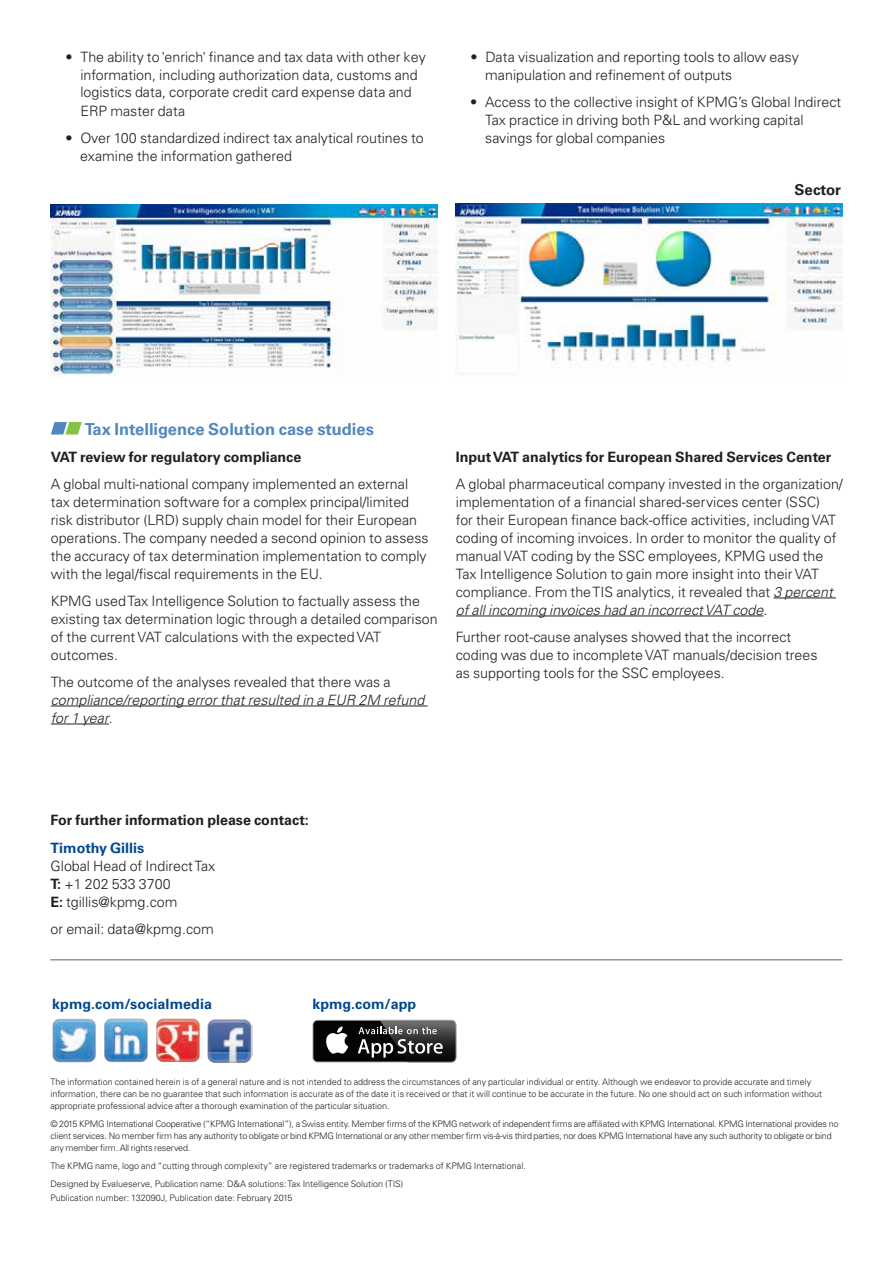
<style>
.page{position:relative;width:893px;height:1263px;background:#fff}
.page>*{position:absolute;margin:0;border:0;box-sizing:border-box;transform-origin:0 0}
.t1{font:700 16.5px "Univers LT Std";color:#5287be}
.t2{font:700 15px "Univers LT Std";color:#231f20}
.t3{font:300 14.25px/18px "Univers LT Std";color:#231f20}
.t4{font:700 14.25px "Univers LT Std";color:#231f20}
.t5{font:italic 300 14.25px/18px "Univers LT Std";color:#231f20}
.t6{font:700 14.25px "Univers LT Std";color:#014790}
.t7{font:700 14.25px "Univers LT Std";letter-spacing:.01em;color:#01478d}
.t8{font:300 9px/12px "Univers LT Std";color:#231f20}
.t9{font:300 9px/12px "Univers LT Std";letter-spacing:-.02em;color:#231f20}
.s1{font-family:"Minion Pro";font-weight:400}
.s2{font-style:normal}
.s3{font-style:italic}
.s4{font-weight:700}
</style>
<div class="page">
<hr style="left:50px;top:959px;width:792px;height:1px;background:#5d6067">
<svg style="left:312px;top:1020px;width:144px;height:42px"></svg>
<div style="left:313px;top:1021px;width:142px;height:40px;background:#040503;border-radius:4px"></div>
<svg style="left:326px;top:1026px;width:22px;height:28px"></svg>
<img style="left:380px;top:1020px;width:76px;height:42px">
<img style="left:380px;top:1021px;width:75px;height:40px">
<svg style="left:358px;top:1027px;width:85px;height:30px"></svg>
<img style="left:51px;top:204px;width:387px;height:173px">
<img style="left:456px;top:204px;width:387px;height:158px">
<svg style="left:51px;top:422px;width:31px;height:12px"></svg>
<hr style="left:51px;top:706px;width:377px;height:1px;background:#231f20">
<hr style="left:51px;top:724px;width:58px;height:1px;background:#231f20">
<hr style="left:773px;top:598px;width:63px;height:1px;background:#231f20">
<hr style="left:456px;top:616px;width:307px;height:1px;background:#231f20">
<img style="left:52px;top:1018px;width:44px;height:45px">
<img style="left:104px;top:1018px;width:44px;height:45px">
<img style="left:156px;top:1018px;width:44px;height:45px">
<img style="left:207px;top:1019px;width:46px;height:44px">
<p class="t3" style="left:80px;top:48px;width:347px;text-indent:-15px">• The ability to <span class="s1">'</span>enrich<span class="s1">'</span> finance and tax data with other key information, including authorization data, customs and logistics data, corporate credit card expense data and ERP master data</p>
<p class="t3" style="left:80px;top:129px;width:345px;text-indent:-15px">• Over 100 standardized indirect tax analytical routines to examine the information gathered</p>
<p class="t3" style="left:485px;top:48px;width:315px;text-indent:-15px">• Data visualization and reporting tools to allow easy manipulation and refinement of outputs</p>
<p class="t3" style="left:485px;top:93px;width:357px;text-indent:-15px">• Access to the collective insight of KPMG’s Global Indirect<br>Tax practice in driving both P&amp;L and working capital savings for global companies</p>
<p class="t2" style="left:795px;top:181px;width:48px">Sector</p>
<p class="t1" style="left:85px;top:419px;width:291px">Tax Intelligence Solution case studies</p>
<p class="t4" style="left:51px;top:448px;width:252px">VAT review for regulatory compliance</p>
<p class="t3" style="left:51px;top:474px;width:379px">A global multi-national company implemented an external tax determination software for a complex principal/limited risk distributor (LRD) supply chain model for their European operations. The company needed a second opinion to assess the accuracy of tax determination implementation to comply with the legal/fiscal requirements in the EU.</p>
<p class="t3" style="left:51px;top:591px;width:389px">KPMG used Tax Intelligence Solution to factually assess the existing tax determination logic through a detailed comparison of the currentVAT calculations with the expectedVAT outcomes.</p>
<p class="t3" style="left:51px;top:672px;width:341px">The outcome of the analyses revealed that there was a</p>
<p class="t5" style="left:51px;top:691px;width:375px">compliance/reporting error that resulted in a EUR 2M refund for 1 year<span class="s2">.</span></p>
<p class="t4" style="left:456px;top:448px;width:377px">Input VAT analytics for European Shared Services Center</p>
<p class="t3" style="left:456px;top:474px;width:389px">A global pharmaceutical company invested in the organization/ implementation of a financial shared-services center (SSC)<br>for their European finance back-office activities, includingVAT coding of incoming invoices. In order to monitor the quality of manualVAT coding by the SSC employees, KPMG used the Tax Intelligence Solution to gain more insight into theirVAT compliance. From the TIS analytics, it revealed that <span class="s3">3 percent of all incoming invoices had an incorrect VAT code</span>.</p>
<p class="t3" style="left:456px;top:627px;width:363px">Further root-cause analyses showed that the incorrect coding was due to incompleteVAT manuals/decision trees as supporting tools for the SSC employees.</p>
<p class="t4" style="left:51px;top:811px;width:260px">For further information please contact:</p>
<p class="t6" style="left:51px;top:839px;width:95px">Timothy Gillis</p>
<p class="t3" style="left:51px;top:856px;width:166px">Global Head of Indirect Tax<br><span class="s4">T:</span> +1 202 533 3700<br><span class="s4">E:</span> tgillis@kpmg.com</p>
<p class="t3" style="left:51px;top:920px;width:165px">or email: data@kpmg.com</p>
<p class="t7" style="left:52px;top:995px;width:161px">kpmg.com/socialmedia</p>
<p class="t6" style="left:312px;top:995px;width:105px">kpmg.com/app</p>
<p class="t8" style="left:50px;top:1076px;width:773px">The information contained herein is of a general nature and is not intended to address the circumstances of any particular individual or entity. Although we endeavor to provide accurate and timely information, there can be no guarantee that such information is accurate as of the date it is received or that it will continue to be accurate in the future. No one should act on such information without appropriate professional advice after a thorough examination of the particular situation.</p>
<p class="t9" style="left:50px;top:1118px;width:790px">© 2015 KPMG International Cooperative (“KPMG International”), a Swiss entity. Member firms of the KPMG network of independent firms are affiliated with KPMG International. KPMG International provides no client services. No member firm has any authority to obligate or bind KPMG International or any other member firm vis-à-vis third parties, nor does KPMG International have any such authority to obligate or bind any member firm. All rights reserved.</p>
<p class="t8" style="left:50px;top:1157px;width:477px;line-height:18px">The KPMG name, logo and “cutting through complexity” are registered trademarks or trademarks of KPMG International.<br>Designed by Evalueserve, Publication name: D&amp;A solutions:Tax Intelligence Solution (TIS)</p>
<p class="t8" style="left:50px;top:1191px;width:244px">Publication number: 132090J, Publication date: February 2015</p>
</div>
